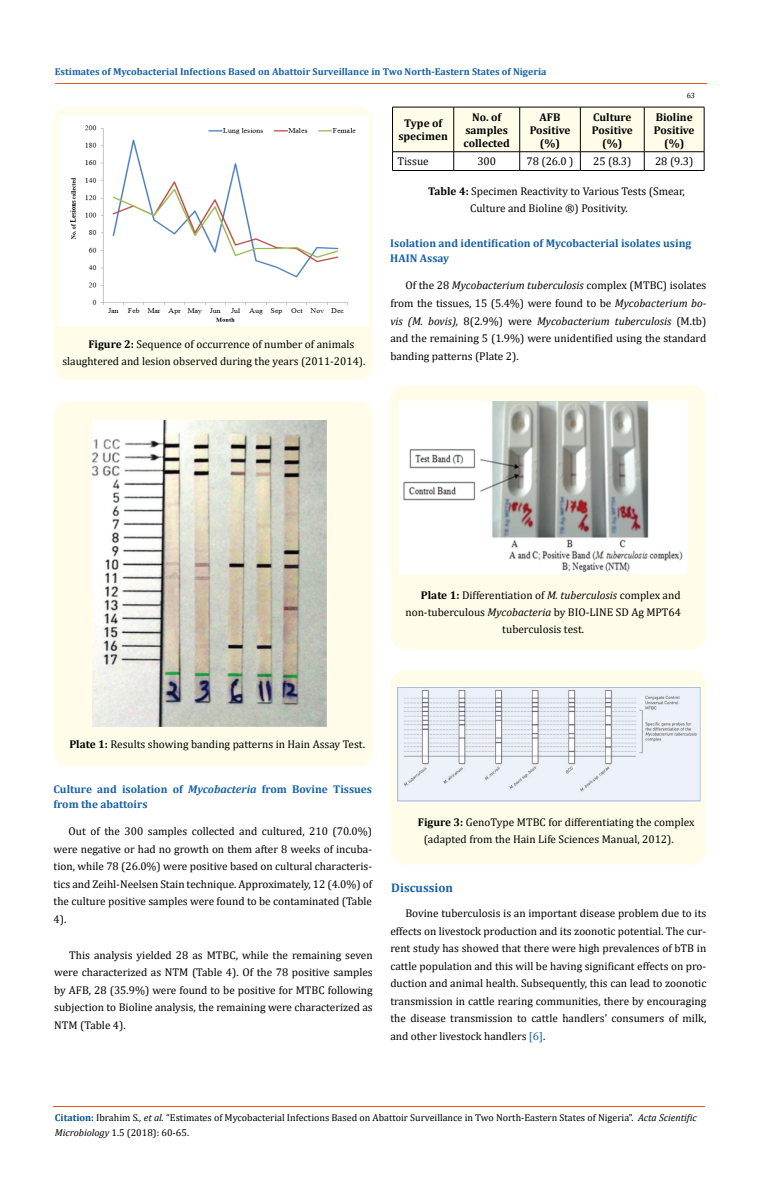
<style>
.page{position:relative;width:764px;height:1198px;background:#fff}
.page>*{position:absolute;margin:0;border:0;box-sizing:border-box;transform-origin:0 0}
.t1{font:700 12.5px "Cambria";color:#1560a6}
.t2{font:11.25px/17.5px "Cambria";color:#000;text-align:justify}
.t3{font:700 11.25px/15px "Cambria";color:#1560a6}
.t4{font:700 11.25px/13px "Cambria";color:#000;text-align:center}
.t5{font:10px/15px "Cambria";color:#000}
.t6{font:700 10px "Cambria";color:#1560a6}
.t7{font:7.5px "Cambria";color:#000}
.s1{font-weight:700}
.s2{font-style:italic}
.s3{color:#1560a6}
.s4{font-weight:700;color:#035089}
</style>
<div class="page">
<hr style="left:55px;top:83px;width:651px;height:1px;background:#e05d1a">
<div style="left:54px;top:107px;width:319px;height:273px;background:#fffde9;border-radius:15px"></div>
<div style="left:54px;top:401px;width:319px;height:365px;background:#fffde9;border-radius:15px"></div>
<img style="left:93px;top:420px;width:234px;height:306px">
<img style="left:60px;top:115px;width:308px;height:210px">
<svg style="left:392px;top:107px;width:313px;height:63px"></svg>
<hr style="left:392px;top:170px;width:62px;height:1px;background:#000">
<hr style="left:454px;top:170px;width:66px;height:1px;background:#000">
<hr style="left:520px;top:170px;width:60px;height:1px;background:#000">
<hr style="left:580px;top:170px;width:64px;height:1px;background:#000">
<hr style="left:644px;top:170px;width:60px;height:1px;background:#000">
<div style="left:390px;top:385px;width:316px;height:264px;background:#fffde9;border-radius:15px"></div>
<img style="left:400px;top:401px;width:287px;height:172px">
<div style="left:390px;top:670px;width:316px;height:194px;background:#fffde9;border-radius:15px"></div>
<img style="left:396px;top:687px;width:305px;height:116px">
<hr style="left:54px;top:1106px;width:651px;height:1px;background:#e05d1a">
<p class="t6" style="left:55px;top:64px;width:493px">Estimates of Mycobacterial Infections Based on Abattoir Surveillance in Two North-Eastern States of Nigeria</p>
<p class="t7" style="left:687px;top:91px;width:10px">63</p>
<p class="t2" style="left:62px;top:335px;width:305px;line-height:16.9px;text-indent:26px"><span class="s1">Figure 2:</span> Sequence of occurrence of number of animals slaughtered and lesion observed during the years (2011-2014).</p>
<p class="t4" style="left:398px;top:117px;width:51px">Type of specimen</p>
<p class="t4" style="left:463px;top:110px;width:48px">No. of samples collected</p>
<p class="t4" style="left:530px;top:110px;width:42px">AFB<br>Positive (%)</p>
<p class="t4" style="left:592px;top:110px;width:42px">Culture<br>Positive (%)</p>
<p class="t4" style="left:654px;top:110px;width:42px">Bioline<br>Positive (%)</p>
<p class="t2" style="left:397px;top:153px;width:33px">Tissue</p>
<p class="t2" style="left:477px;top:153px;width:20px">300</p>
<p class="t2" style="left:526px;top:153px;width:49px">78 (26.0 )</p>
<p class="t2" style="left:593px;top:153px;width:40px">25 (8.3)</p>
<p class="t2" style="left:655px;top:153px;width:40px">28 (9.3)</p>
<p class="t2" style="left:470px;top:182px;width:216px;line-height:16.9px;text-indent:-42px"><span class="s1">Table 4:</span> Specimen Reactivity to Various Tests (Smear,<br>Culture and Bioline ®) Positivity.</p>
<p class="t3" style="left:390px;top:235px;width:302px">Isolation and identification of Mycobacterial isolates using<br>HAIN Assay</p>
<p class="t2" style="left:390px;top:277px;width:317px;text-indent:15px">Of the 28 <span class="s2">Mycobacterium tuberculosis</span> complex (MTBC) isolates from the tissues, 15 (5.4%) were found to be <span class="s2">Mycobacterium bo&shy;vis (M. bovis),</span> 8(2.9%) were <span class="s2">Mycobacterium tuberculosis</span> (M.tb) and the remaining 5 (1.9%) were unidentified using the standard banding patterns (Plate 2).</p>
<p class="t2" style="left:421px;top:586px;width:261px"><span class="s1">Plate 1:</span> Differentiation of <span class="s2">M. tuberculosis</span> complex and</p>
<p class="t2" style="left:405px;top:603px;width:277px">non‑tuberculous <span class="s2">Mycobacteria</span> by BIO‑LINE SD Ag MPT64</p>
<p class="t2" style="left:502px;top:620px;width:83px">tuberculosis test.</p>
<p class="t2" style="left:69px;top:735px;width:297px"><span class="s1">Plate 1:</span> Results showing banding patterns in Hain Assay Test.</p>
<p class="t3" style="left:54px;top:781px;width:320px">Culture and isolation of <span class="s2">Mycobacteria</span> from Bovine Tissues from the abattoirs</p>
<p class="t2" style="left:54px;top:822px;width:320px;text-indent:15px">Out of the 300 samples collected and cultured, 210 (70.0%) were negative or had no growth on them after 8 weeks of incuba&shy;tion, while 78 (26.0%) were positive based on cultural characteris&shy;tics and Zeihl-Neelsen Stain technique. Approximately, 12 (4.0%) of the culture positive samples were found to be contaminated (Table 4).</p>
<p class="t2" style="left:54px;top:946px;width:320px;text-indent:15px">This analysis yielded 28 as MTBC, while the remaining seven were characterized as NTM (Table 4). Of the 78 positive samples by AFB, 28 (35.9%) were found to be positive for MTBC following subjection to Bioline analysis, the remaining were characterized as NTM (Table 4).</p>
<p class="t2" style="left:424px;top:813px;width:272px;line-height:16.9px;text-indent:-6px"><span class="s1">Figure 3:</span> GenoType MTBC for differentiating the complex (adapted from the Hain Life Sciences Manual, 2012).</p>
<p class="t1" style="left:391px;top:879px;width:63px">Discussion</p>
<p class="t2" style="left:390px;top:904px;width:317px;text-indent:15px">Bovine tuberculosis is an important disease problem due to its effects on livestock production and its zoonotic potential. The cur&shy;rent study has showed that there were high prevalences of bTB in cattle population and this will be having significant effects on pro&shy;duction and animal health. Subsequently, this can lead to zoonotic transmission in cattle rearing communities, there by encouraging the disease transmission to cattle handlers’ consumers of milk, and other livestock handlers <span class="s3">[6]</span>.</p>
<p class="t5" style="left:55px;top:1110px;width:643px"><span class="s4">Citation:</span> Ibrahim S<span class="s2">., et al.</span> “Estimates of Mycobacterial Infections Based on Abattoir Surveillance in Two North-Eastern States of Nigeria”. <span class="s2">Acta Scientific<br>Microbiology</span> 1.5 (2018): 60-65.</p>
</div>
